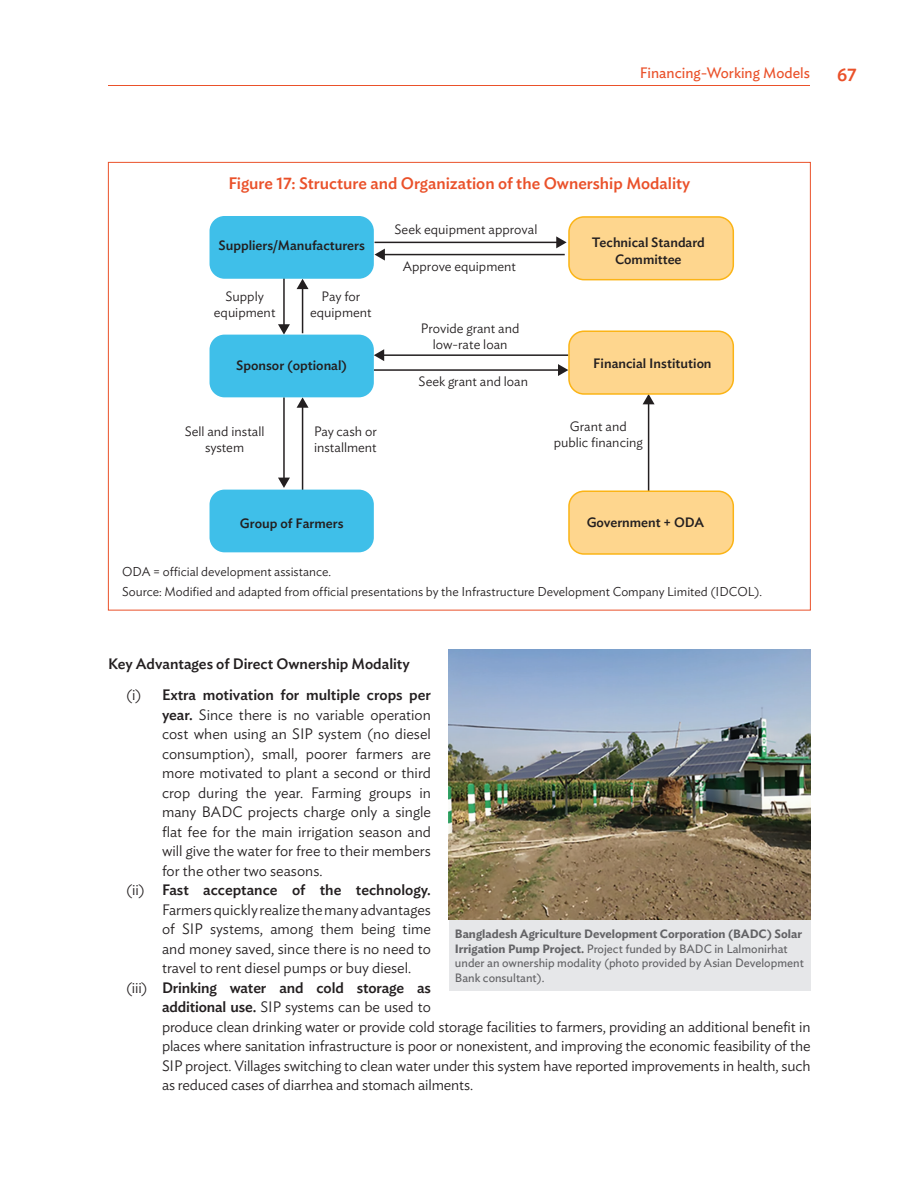
<style>
.page{position:relative;width:918px;height:1188px;background:#fff}
.page>*{position:absolute;margin:0;border:0;box-sizing:border-box;transform-origin:0 0}
.t1{font:500 18px "Ideal Sans";color:#ea512a}
.t2{font:500 16.5px "Ideal Sans";color:#ea512a}
.t3{font:300 15px "Ideal Sans";letter-spacing:-.01em;color:#231f20}
.t4{font:500 15px/31.5px "Ideal Sans";color:#231f20}
.t5{font:15px "Ideal Sans";color:#ea512a}
.t6{font:300 13.5px/16.2px "Ideal Sans";color:#231f20;text-align:center}
.t7{font:500 13.5px/16.2px "Ideal Sans";color:#231f20;text-align:center}
.t8{font:300 12.75px/19.8px "Ideal Sans";color:#231f20}
.t9{font:12px/14.4px "Ideal Sans";color:#636366}
.s1{font-weight:300}
.s2{font-weight:500}
.s3{font-weight:600}
</style>
<div class="page">
<hr style="left:108px;top:85px;width:702px;height:1px;background:#ea512a">
<div style="left:449px;top:650px;width:362px;height:341px;background:#e6e7e9"></div>
<img style="left:449px;top:650px;width:361px;height:269px">
<hr style="left:283px;top:276px;width:2px;height:50px;background:#231f20">
<svg style="left:278px;top:324px;width:12px;height:11px"></svg>
<hr style="left:302px;top:406px;width:1px;height:91px;background:#231f20">
<svg style="left:297px;top:397px;width:12px;height:11px"></svg>
<hr style="left:283px;top:397px;width:2px;height:82px;background:#231f20">
<svg style="left:278px;top:478px;width:12px;height:10px"></svg>
<hr style="left:302px;top:287px;width:1px;height:46px;background:#231f20">
<svg style="left:297px;top:279px;width:12px;height:10px"></svg>
<hr style="left:382px;top:354px;width:186px;height:2px;background:#231f20">
<svg style="left:374px;top:349px;width:10px;height:12px"></svg>
<hr style="left:374px;top:369px;width:186px;height:2px;background:#231f20">
<svg style="left:558px;top:364px;width:10px;height:12px"></svg>
<hr style="left:383px;top:254px;width:182px;height:1px;background:#231f20">
<svg style="left:375px;top:249px;width:10px;height:12px"></svg>
<hr style="left:375px;top:242px;width:183px;height:1px;background:#231f20">
<svg style="left:556px;top:236px;width:11px;height:12px"></svg>
<hr style="left:648px;top:403px;width:1px;height:88px;background:#231f20">
<svg style="left:643px;top:395px;width:12px;height:9px"></svg>
<div style="left:569px;top:491px;width:164px;height:63px;background:#fed68e;border-radius:15px"></div>
<div style="left:568px;top:490px;width:166px;height:65px;border:2px solid #fbb416;border-radius:15px"></div>
<div style="left:569px;top:331px;width:164px;height:63px;background:#fed68e;border-radius:15px"></div>
<div style="left:568px;top:330px;width:166px;height:65px;border:2px solid #fbb416;border-radius:15px"></div>
<div style="left:569px;top:217px;width:164px;height:63px;background:#fed68e;border-radius:15px"></div>
<div style="left:568px;top:216px;width:166px;height:64px;border:2px solid #fbb416;border-radius:15px"></div>
<div style="left:210px;top:216px;width:164px;height:63px;background:#3fbfe9;border-radius:15px"></div>
<div style="left:210px;top:335px;width:164px;height:62px;background:#3fbfe9;border-radius:15px"></div>
<div style="left:210px;top:490px;width:164px;height:62px;background:#3fbfe9;border-radius:15px"></div>
<p class="t5" style="left:640px;top:61px;width:172px">Financing-Working Models</p>
<p class="t1" style="left:837px;top:61px;width:21px">67</p>
<p class="t2" style="left:228px;top:171px;width:464px">Figure 17: Structure and Organization of the Ownership Modality</p>
<p class="t7" style="left:219px;top:236px;width:148px">Suppliers/Manufacturers</p>
<p class="t6" style="left:214px;top:287px;width:63px">Supply equipment</p>
<p class="t6" style="left:310px;top:287px;width:63px">Pay for equipment</p>
<p class="t7" style="left:236px;top:356px;width:112px">Sponsor (optional)</p>
<p class="t6" style="left:185px;top:422px;width:81px">Sell and install system</p>
<p class="t6" style="left:314px;top:422px;width:64px;text-align:left">Pay cash or installment</p>
<p class="t6" style="left:395px;top:220px;width:144px">Seek equipment approval</p>
<p class="t6" style="left:403px;top:257px;width:115px">Approve equipment</p>
<p class="t7" style="left:592px;top:234px;width:114px">Technical Standard<br>Committee</p>
<p class="t6" style="left:421px;top:319px;width:100px">Provide grant and low-rate loan</p>
<p class="t6" style="left:419px;top:372px;width:111px">Seek grant and loan</p>
<p class="t7" style="left:593px;top:354px;width:120px">Financial Institution</p>
<p class="t6" style="left:554px;top:417px;width:91px">Grant and public financing</p>
<p class="t7" style="left:240px;top:514px;width:105px">Group of Farmers</p>
<p class="t7" style="left:587px;top:513px;width:119px">Government + ODA</p>
<p class="t8" style="left:122px;top:561px;width:641px">ODA = official development assistance.<br>Source: Modified and adapted from official presentations by the Infrastructure Development Company Limited (IDCOL).</p>
<p class="t4" style="left:126px;top:647px;width:306px;text-indent:-18px">Key Advantages of Direct Ownership Modality<br><span class="s1">(i)</span> Extra motivation for multiple crops per</p>
<p class="t3" style="left:162px;top:703px;width:270px"><span class="s2">year.</span> Since there is no variable operation</p>
<p class="t3" style="left:162px;top:723px;width:270px">cost when using an SIP system (no diesel</p>
<p class="t3" style="left:162px;top:742px;width:270px">consumption), small, poorer farmers are</p>
<p class="t3" style="left:162px;top:762px;width:270px">more motivated to plant a second or third</p>
<p class="t3" style="left:162px;top:781px;width:270px">crop during the year. Farming groups in</p>
<p class="t3" style="left:162px;top:801px;width:270px">many BADC projects charge only a single</p>
<p class="t3" style="left:162px;top:820px;width:270px">flat fee for the main irrigation season and</p>
<p class="t3" style="left:162px;top:840px;width:270px">will give the water for free to their members</p>
<p class="t3" style="left:162px;top:859px;width:162px">for the other two seasons.</p>
<p class="t4" style="left:126px;top:873px;width:306px"><span class="s1">(ii)</span> Fast acceptance of the technology.</p>
<p class="t3" style="left:162px;top:898px;width:270px">Farmers quickly realize the many advantages</p>
<p class="t3" style="left:162px;top:918px;width:270px">of SIP systems, among them being time</p>
<p class="t3" style="left:162px;top:937px;width:270px">and money saved, since there is no need to</p>
<p class="t3" style="left:162px;top:957px;width:251px">travel to rent diesel pumps or buy diesel.</p>
<p class="t4" style="left:126px;top:971px;width:306px"><span class="s1">(iii)</span> Drinking water and cold storage as</p>
<p class="t3" style="left:162px;top:996px;width:270px"><span class="s2">additional use.</span> SIP systems can be used to</p>
<p class="t3" style="left:162px;top:1015px;width:650px">produce clean drinking water or provide cold storage facilities to farmers, providing an additional benefit in</p>
<p class="t3" style="left:162px;top:1035px;width:650px">places where sanitation infrastructure is poor or nonexistent, and improving the economic feasibility of the</p>
<p class="t3" style="left:162px;top:1054px;width:650px">SIP project. Villages switching to clean water under this system have reported improvements in health, such</p>
<p class="t3" style="left:162px;top:1074px;width:313px">as reduced cases of diarrhea and stomach ailments.</p>
<p class="t9" style="left:455px;top:926px;width:350px"><span class="s3">Bangladesh Agriculture Development Corporation (BADC) Solar Irrigation Pump Project.</span> Project funded by BADC in Lalmonirhat under an ownership modality (photo provided by Asian Development Bank consultant).</p>
</div>
